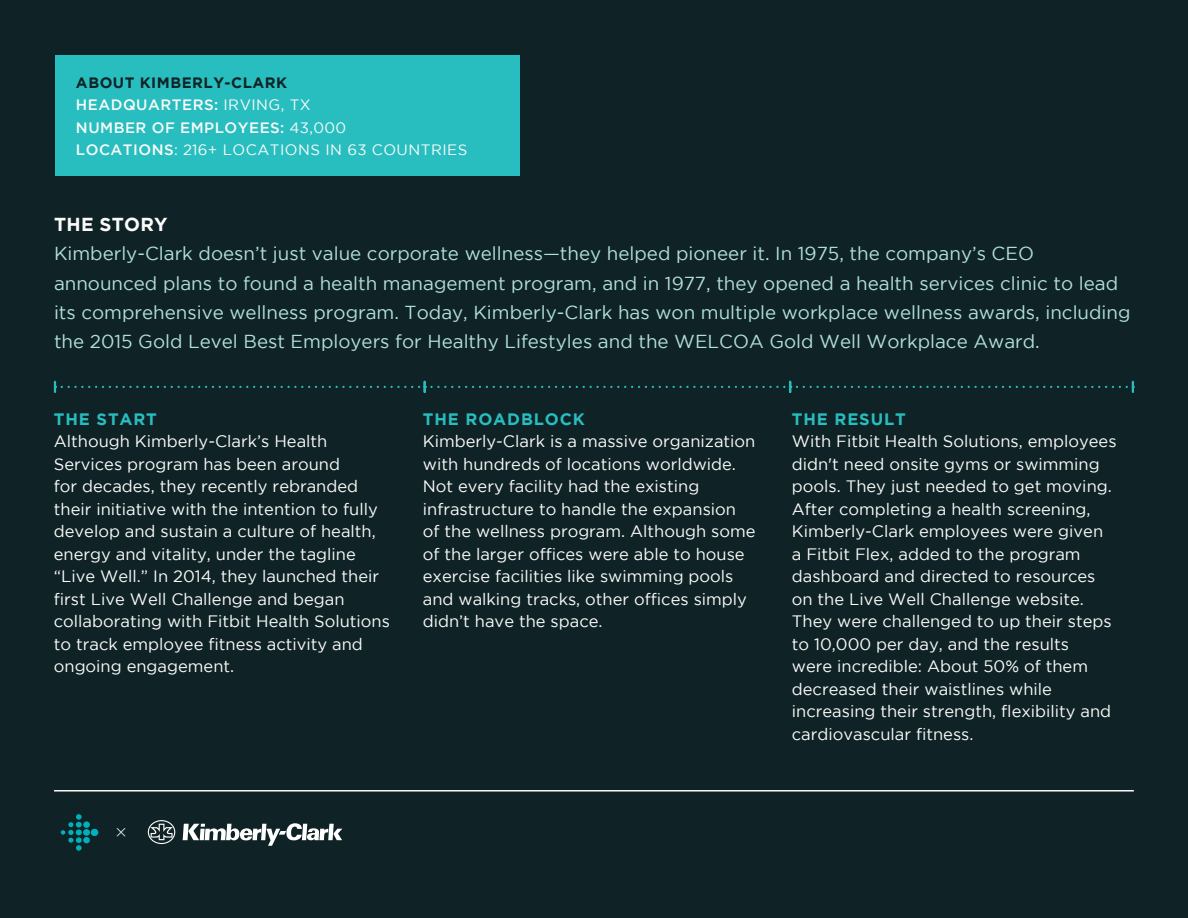
<style>
.page{position:relative;width:1188px;height:918px;background:#0f2326}
.page>*{position:absolute;margin:0;border:0;box-sizing:border-box;transform-origin:0 0}
.t1{font:18.75px/29.2px "Gotham";color:#b2dfdd}
.t2{font:16.5px/22.5px "Gotham";color:#fbfbfa}
.t3{font:700 16.5px "Gotham";letter-spacing:.055em;color:#28bebf}
.t4{font:500 15px "Gotham";letter-spacing:.035em;color:#fbfbfa}
.t5{font:15px "Gotham";letter-spacing:.035em;color:#fbfbfa}
.t6{font:700 15px "Gotham";letter-spacing:.035em;color:#0f2326}
.s1{font-weight:400}
.s2{font-weight:500}
.s3{font-weight:700;color:#fbfbfa}
</style>
<div class="page">
<div style="left:55px;top:55px;width:464px;height:121px;background:#28bebf"></div>
<svg style="left:54px;top:382px;width:2px;height:10px"></svg>
<svg style="left:62px;top:382px;width:729px;height:10px"></svg>
<svg style="left:797px;top:382px;width:337px;height:10px"></svg>
<hr style="left:54px;top:790px;width:1080px;height:2px;background:#fbfbfa">
<svg style="left:183px;top:823px;width:159px;height:23px"></svg>
<svg style="left:148px;top:820px;width:27px;height:24px"></svg>
<svg style="left:61px;top:814px;width:37px;height:37px"></svg>
<p class="t6" style="left:76px;top:74px;width:213px">ABOUT KIMBERLY-CLARK</p>
<p class="t4" style="left:76px;top:97px;width:236px">HEADQUARTERS: <span class="s1">IRVING, TX</span></p>
<p class="t4" style="left:76px;top:119px;width:272px">NUMBER OF EMPLOYEES: <span class="s1">43,000</span></p>
<p class="t5" style="left:76px;top:142px;width:393px"><span class="s2">LOCATIONS</span>: 216+ LOCATIONS IN 63 COUNTRIES</p>
<p class="t1" style="left:54px;top:210px;width:1078px"><span class="s3">THE STORY<br></span>Kimberly-Clark doesn’t just value corporate wellness—they helped pioneer it. In 1975, the company’s CEO announced plans to found a health management program, and in 1977, they opened a health services clinic to lead its comprehensive wellness program. Today, Kimberly-Clark has won multiple workplace wellness awards, including the 2015 Gold Level Best Employers for Healthy Lifestyles and the WELCOA Gold Well Workplace Award.</p>
<p class="t3" style="left:54px;top:409px;width:105px">THE START</p>
<p class="t2" style="left:54px;top:430px;width:338px">Although Kimberly-Clark’s Health Services program has been around<br>for decades, they recently rebranded their initiative with the intention to fully develop and sustain a culture of health, energy and vitality, under the tagline “Live Well.” In 2014, they launched their first Live Well Challenge and began collaborating with Fitbit Health Solutions to track employee fitness activity and</p>
<p class="t2" style="left:54px;top:655px;width:182px">ongoing engagement.</p>
<p class="t3" style="left:423px;top:409px;width:163px">THE ROADBLOCK</p>
<p class="t2" style="left:423px;top:430px;width:334px">Kimberly-Clark is a massive organization with hundreds of locations worldwide.<br>Not every facility had the existing infrastructure to handle the expansion of the wellness program. Although some of the larger offices were able to house exercise facilities like swimming pools and walking tracks, other offices simply didn’t have the space.</p>
<p class="t3" style="left:792px;top:409px;width:115px">THE RESULT</p>
<p class="t2" style="left:792px;top:430px;width:326px">With Fitbit Health Solutions, employees didn't need onsite gyms or swimming pools. They just needed to get moving.<br>After completing a health screening, Kimberly-Clark employees were given a Fitbit Flex, added to the program dashboard and directed to resources on the Live Well Challenge website.<br>They were challenged to up their steps to 10,000 per day, and the results<br>were incredible: About 50% of them decreased their waistlines while increasing their strength, flexibility and cardiovascular fitness.</p>
</div>
